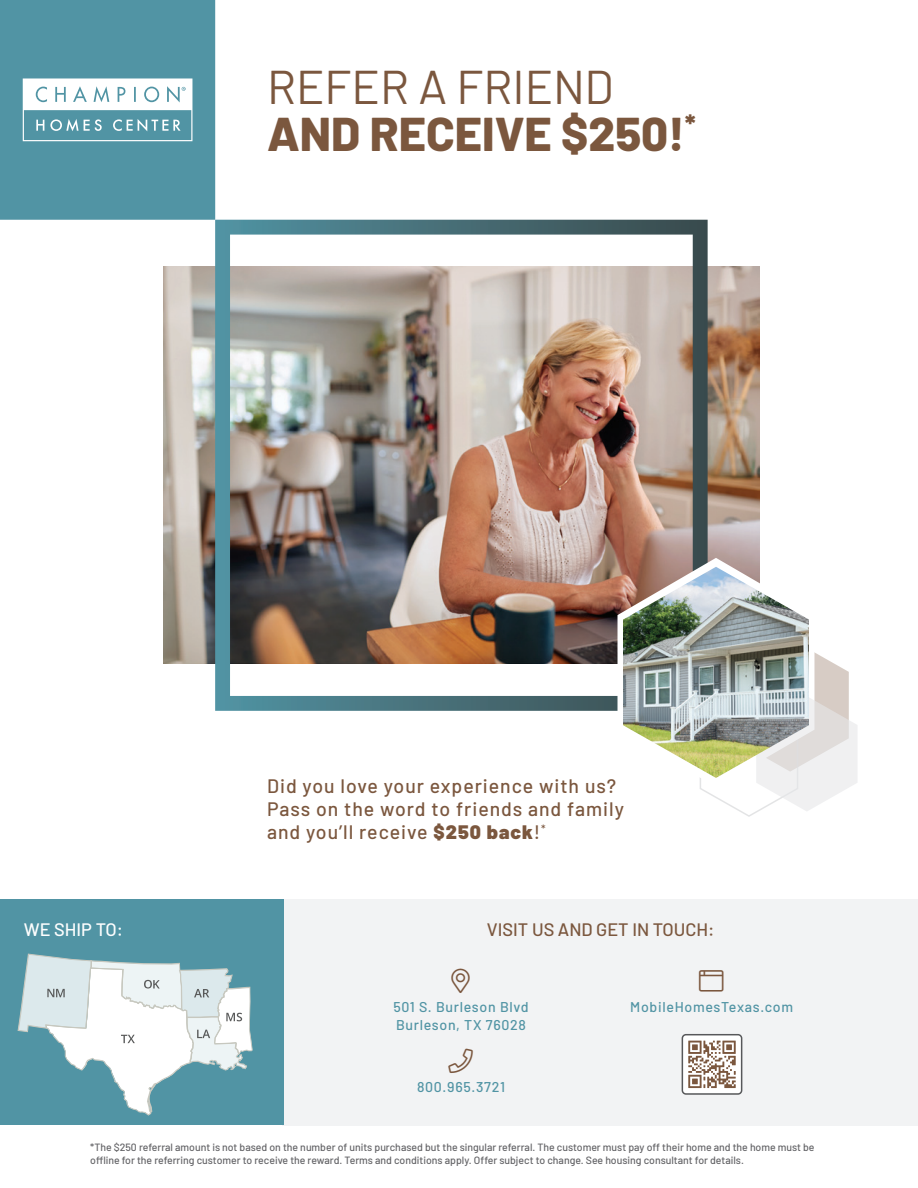
<style>
.page{position:relative;width:918px;height:1188px;background:#fff}
.page>*{position:absolute;margin:0;border:0;box-sizing:border-box;transform-origin:0 0}
.t1{font:800 47.25px/47.2px "Barlow";color:#7b573e}
.t2{font:500 19.5px/23.4px "Barlow";letter-spacing:.05em;color:#7b573e}
.t3{font:500 18px "Barlow";color:#7b573e}
.t4{font:500 18px "Barlow";color:#fdfefe}
.t5{font:500 14.1px/18px "Barlow";letter-spacing:.05em;color:#5194a4}
.t6{font:500 10.5px/12.6px "Barlow";color:#636366}
.s1{font-weight:400}
.s2{font-weight:900}
</style>
<div class="page">
<div style="left:283px;top:899px;width:635px;height:227px;background:#f2f3f4"></div>
<div style="left:0;top:899px;width:284px;height:226px;background:#5194a4"></div>
<div style="left:682px;top:1035px;width:60px;height:59px;background:#fff;border-radius:4px"></div>
<div style="left:682px;top:1034px;width:60px;height:61px;border:2px solid #57585a;border-radius:4px"></div>
<svg style="left:18px;top:954px;width:235px;height:162px"></svg>
<svg style="left:688px;top:1041px;width:48px;height:47px"></svg>
<img style="left:164px;top:267px;width:595px;height:397px">
<img style="left:215px;top:220px;width:493px;height:491px">
<svg style="left:618px;top:558px;width:142px;height:153px"></svg>
<svg style="left:700px;top:652px;width:157px;height:165px"></svg>
<div style="left:0;top:0;width:215px;height:220px;background:#5194a4"></div>
<img style="left:623px;top:567px;width:186px;height:211px">
<svg style="left:23px;top:78px;width:169px;height:63px"></svg>
<h1 class="t1" style="left:267px;top:60px;width:430px"><span class="s1">REFER A FRIEND<br></span>AND RECEIVE $250!<sup>*</sup></h1>
<h2 class="t2" style="left:267px;top:772px;width:358px">Did you love your experience with us?<br>Pass on the word to friends and family and you’ll receive <span class="s2">$250 back</span>!<sup>*</sup></h2>
<h3 class="t4" style="left:24px;top:916px;width:101px">WE SHIP TO:</h3>
<h3 class="t3" style="left:487px;top:916px;width:229px">VISIT US AND GET IN TOUCH:</h3>
<h3 class="t5" style="left:393px;top:997px;width:137px">501 S. Burleson Blvd<br>Burleson, TX 76028</h3>
<h3 class="t5" style="left:417px;top:1077px;width:90px">800.965.3721</h3>
<h3 class="t5" style="left:630px;top:997px;width:164px">MobileHomesTexas.com</h3>
<p class="t6" style="left:90px;top:1140px;width:726px">*The $250 referral amount is not based on the number of units purchased but the singular referral. The customer must pay off their home and the home must be offline for the referring customer to receive the reward. Terms and conditions apply. Offer subject to change. See housing consultant for details.</p>
</div>
